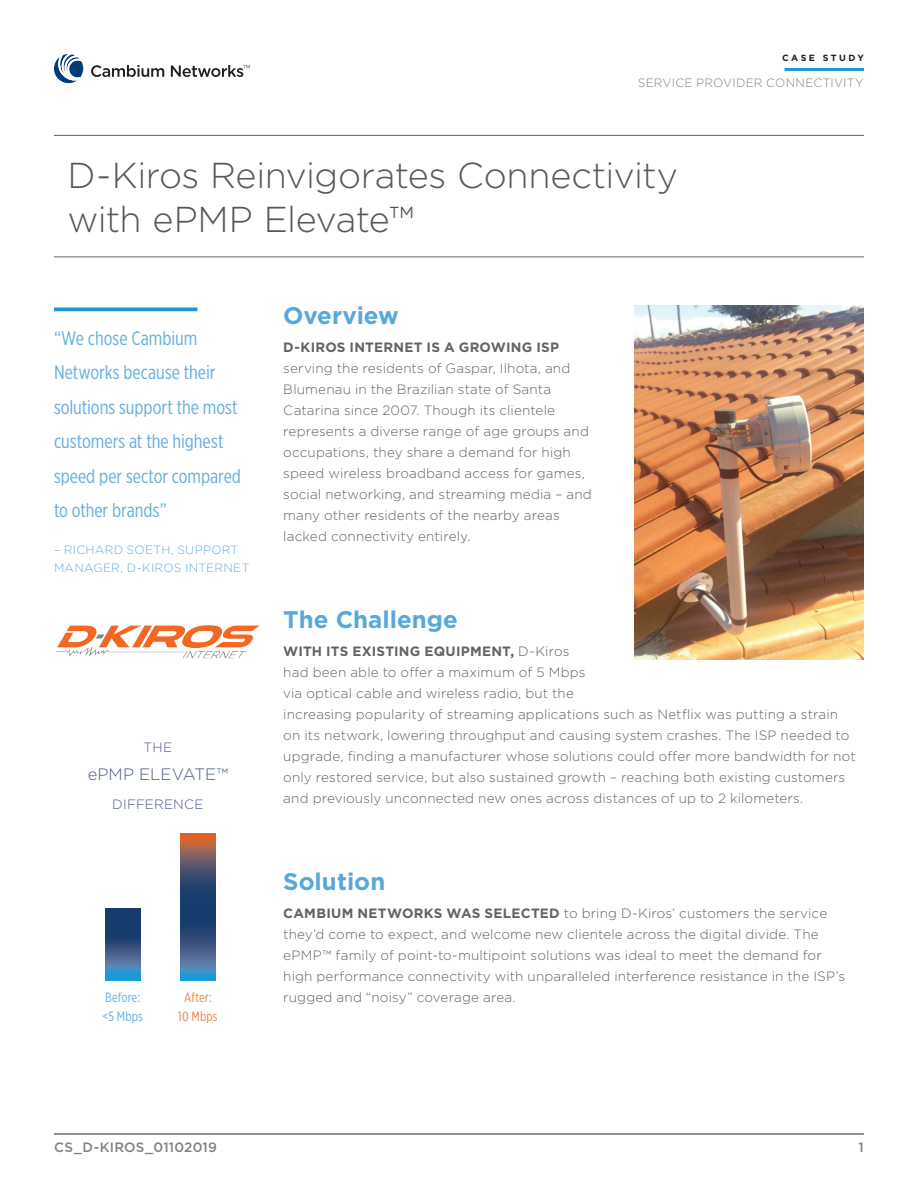
<style>
.page{position:relative;width:918px;height:1188px;background:#fff}
.page>*{position:absolute;margin:0;border:0;box-sizing:border-box;transform-origin:0 0}
.t1{font:300 36px/43.5px "Gotham";letter-spacing:-.015em;color:#57585a}
.t2{font:700 24px "Gotham";color:#59a8dc}
.t3{font:19.5px/34.5px "Gotham X Narrow";color:#66addf}
.t4{font:300 16.5px "Gotham";color:#4f5c84}
.t5{font:300 13.5px/21px "Gotham";letter-spacing:.01em;color:#636366}
.t6{font:700 13.5px "Gotham";letter-spacing:.02em;color:#636366}
.t7{font:500 13.5px "Gotham";letter-spacing:.01em;color:#808285}
.t8{font:300 13.5px "Gotham";letter-spacing:.015em;color:#4f5c84}
.t9{font:13.5px/19.5px "Gotham X Narrow";letter-spacing:.01em;color:#66addf}
.t10{font:13.5px/19.5px "Gotham X Narrow";letter-spacing:.01em;color:#e68450;text-align:center}
.t11{font:300 12px/18px "Gotham";letter-spacing:.02em;color:#66addf}
.t12{font:300 12px "Gotham";letter-spacing:.015em;color:#808285}
.t13{font:700 9px "Gotham";letter-spacing:.28em;color:#231f20}
.s1{font-weight:700}
</style>
<div class="page">
<hr style="left:54px;top:135px;width:810px;height:1px;background:#636366">
<hr style="left:54px;top:256px;width:810px;height:1px;background:#636366">
<hr style="left:54px;top:1134px;width:810px;height:1px;background:#231f20">
<svg style="left:91px;top:65px;width:73px;height:12px"></svg>
<svg style="left:171px;top:65px;width:79px;height:12px"></svg>
<svg style="left:54px;top:54px;width:29px;height:29px"></svg>
<hr style="left:785px;top:68px;width:79px;height:3px;background:#1999d6">
<img style="left:634px;top:305px;width:230px;height:355px">
<hr style="left:54px;top:308px;width:144px;height:3px;background:#1999d6">
<svg style="left:105px;top:908px;width:35px;height:73px;background:#2a5b8c"></svg>
<svg style="left:180px;top:833px;width:36px;height:147px;background:#495775"></svg>
<img style="left:57px;top:625px;width:202px;height:34px">
<p class="t13" style="left:782px;top:52px;width:83px">CASE STUDY</p>
<p class="t12" style="left:638px;top:76px;width:227px">SERVICE PROVIDER CONNECTIVITY</p>
<h1 class="t1" style="left:68px;top:153px;width:612px">D-Kiros Reinvigorates Connectivity with ePMP Elevate™</h1>
<h3 class="t3" style="left:54px;top:321px;width:189px">“We chose Cambium<br>Networks because their solutions support the most customers at the highest speed per sector compared to other brands”</h3>
<p class="t11" style="left:54px;top:540px;width:197px">– RICHARD SOETH, SUPPORT<br>MANAGER, D-KIROS INTERNET</p>
<p class="t8" style="left:144px;top:739px;width:30px">THE</p>
<p class="t4" style="left:88px;top:764px;width:142px">ePMP ELEVATE™</p>
<p class="t8" style="left:112px;top:796px;width:93px">DIFFERENCE</p>
<p class="t9" style="left:102px;top:987px;width:42px">Before: &lt;5 Mbps</p>
<p class="t10" style="left:178px;top:987px;width:41px">After:<br>10 Mbps</p>
<h2 class="t2" style="left:283px;top:300px;width:117px">Overview</h2>
<p class="t6" style="left:283px;top:338px;width:277px">D-KIROS INTERNET IS A GROWING ISP</p>
<p class="t5" style="left:283px;top:357px;width:310px">serving the residents of Gaspar, Ilhota, and Blumenau in the Brazilian state of Santa Catarina since 2007. Though its clientele represents a diverse range of age groups and occupations, they share a demand for high speed wireless broadband access for games, social networking, and streaming media – and many other residents of the nearby areas lacked connectivity entirely.</p>
<h2 class="t2" style="left:283px;top:604px;width:176px">The Challenge</h2>
<p class="t5" style="left:283px;top:640px;width:574px"><span class="s1">WITH ITS EXISTING EQUIPMENT,</span> D-Kiros<br>had been able to offer a maximum of 5 Mbps<br>via optical cable and wireless radio, but the<br>increasing popularity of streaming applications such as Netflix was putting a strain on its network, lowering throughput and causing system crashes. The ISP needed to upgrade, finding a manufacturer whose solutions could offer more bandwidth for not only restored service, but also sustained growth – reaching both existing customers and previously unconnected new ones across distances of up to 2 kilometers.</p>
<h2 class="t2" style="left:283px;top:865px;width:103px">Solution</h2>
<p class="t5" style="left:283px;top:902px;width:563px"><span class="s1">CAMBIUM NETWORKS WAS SELECTED</span> to bring D-Kiros’ customers the service they’d come to expect, and welcome new clientele across the digital divide. The ePMP™ family of point-to-multipoint solutions was ideal to meet the demand for high performance connectivity with unparalleled interference resistance in the ISP’s rugged and “noisy” coverage area.</p>
<p class="t7" style="left:54px;top:1138px;width:164px">CS_D-KIROS_01102019</p>
<p class="t7" style="left:859px;top:1138px;width:7px">1</p>
</div>
